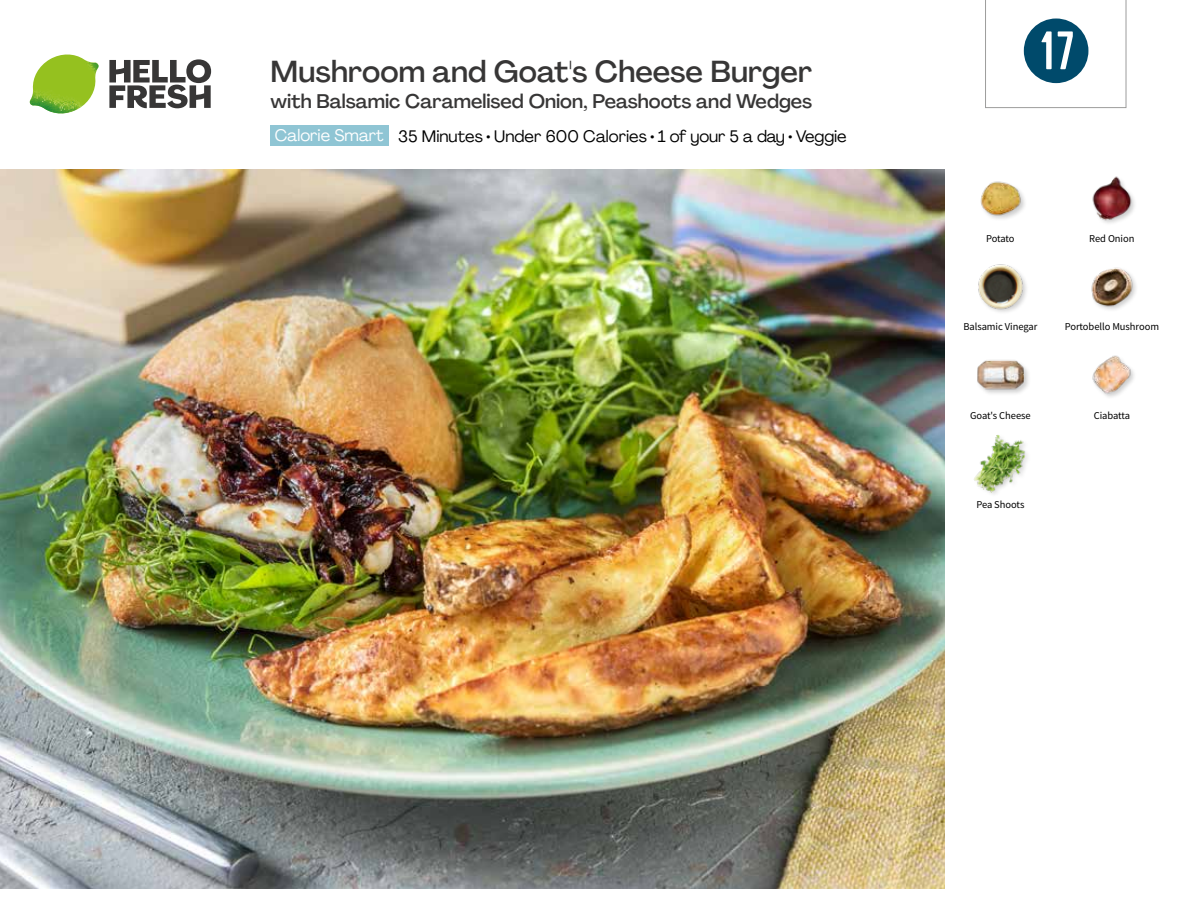
<style>
.page{position:relative;width:1188px;height:918px;background:#fff}
.page>*{position:absolute;margin:0;border:0;box-sizing:border-box;transform-origin:0 0}
.t1{font:54px "Kapra";color:#fff}
.t2{font:500 30px "Agrandir";color:#373636}
.t3{font:500 19.5px "Agrandir";color:#373636}
.t4{font:16.5px "Agrandir";color:#000}
.t5{font:16.5px "Agrandir";color:#fff}
.t6{font:10.5px "Source Sans Pro";letter-spacing:-.005em;color:#000}
</style>
<div class="page">
<svg style="left:109px;top:59px;width:102px;height:49px"></svg>
<img style="left:30px;top:55px;width:69px;height:59px">
<img style="left:0;top:170px;width:945px;height:718px">
<div style="left:271px;top:126px;width:118px;height:20px;background:#8fc5d4"></div>
<div style="left:976px;top:359px;width:55px;height:37px;background:#000;opacity:.2"></div>
<img style="left:976px;top:359px;width:50px;height:37px">
<img style="left:974px;top:435px;width:53px;height:57px">
<img style="left:1092px;top:355px;width:42px;height:42px">
<img style="left:980px;top:181px;width:45px;height:38px">
<img style="left:978px;top:264px;width:49px;height:48px">
<img style="left:1091px;top:267px;width:45px;height:43px">
<img style="left:1092px;top:176px;width:43px;height:47px">
<svg style="left:985px;top:0;width:141px;height:108px"></svg>
<h2 class="t2" style="left:271px;top:53px;width:543px">Mushroom and Goat's Cheese Burger</h2>
<h3 class="t3" style="left:271px;top:89px;width:543px">with Balsamic Caramelised Onion, Peashoots and Wedges</h3>
<h3 class="t5" style="left:275px;top:125px;width:110px">Calorie Smart</h3>
<h3 class="t4" style="left:398px;top:126px;width:450px">35 Minutes • Under 600 Calories • 1 of your 5 a day • Veggie</h3>
<h1 class="t1" style="left:1041px;top:19px;width:35px">17</h1>
<p class="t6" style="left:986px;top:231px;width:30px">Potato</p>
<p class="t6" style="left:1089px;top:231px;width:47px">Red Onion</p>
<p class="t6" style="left:963px;top:320px;width:76px">Balsamic Vinegar</p>
<p class="t6" style="left:1065px;top:320px;width:96px">Portobello Mushroom</p>
<p class="t6" style="left:970px;top:409px;width:62px">Goat's Cheese</p>
<p class="t6" style="left:1094px;top:409px;width:38px">Ciabatta</p>
<p class="t6" style="left:976px;top:498px;width:49px">Pea Shoots</p>
</div>
